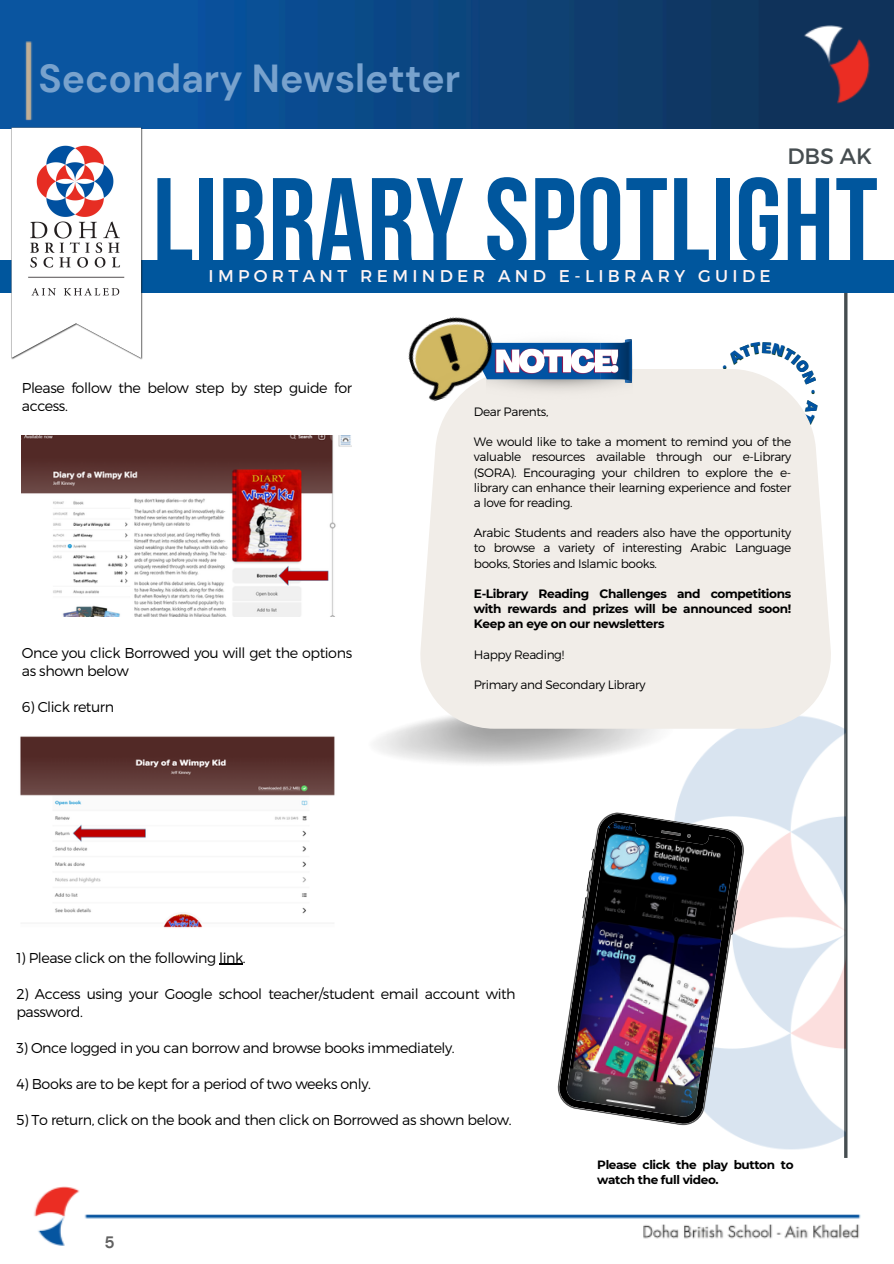
<style>
.page{position:relative;width:894px;height:1264px;background:#fff}
.page>*{position:absolute;margin:0;border:0;box-sizing:border-box;transform-origin:0 0}
.t1{font:118.95px "Bebas Neue Cyrillic";letter-spacing:.01em;color:#00569d}
.t2{font:700 39px "DM Sans";color:#78a2cd}
.t3{font:22.2px "Montserrat";color:#464d50}
.t4{font:16.95px "Montserrat";letter-spacing:.255em;color:#fff5f5}
.t5{font:700 16.5px "DM Sans";color:#616161}
.t6{font:300 14.25px/18px "Montserrat";letter-spacing:-.03em;color:#000}
.t7{font:300 12.15px/15.1px "Montserrat";letter-spacing:-.03em;color:#000;text-align:justify}
.t8{font:700 12.15px/15.1px "Montserrat";letter-spacing:-.03em;color:#000;text-align:justify}
.t9{font:700 12px/15px "Montserrat";letter-spacing:-.03em;color:#000}
</style>
<div class="page">
<img style="left:34px;top:1186px;width:827px;height:60px">
<img style="left:0;top:0;width:893px;height:128px">
<svg style="left:844px;top:293px;width:3px;height:864px;background:#4c5357"></svg>
<div style="left:0;top:260px;width:893px;height:33px;background:#00569d"></div>
<img style="left:11px;top:126px;width:133px;height:234px">
<img style="left:675px;top:690px;width:170px;height:468px">
<img style="left:557px;top:812px;width:186px;height:314px">
<div style="left:420px;top:369px;width:410px;height:359px;background:#f1ede8"></div>
<img style="left:504px;top:383px;width:127px;height:19px">
<svg style="left:504px;top:339px;width:127px;height:44px"></svg>
<img style="left:504px;top:347px;width:115px;height:33px">
<img style="left:408px;top:317px;width:96px;height:87px">
<img style="left:22px;top:435px;width:330px;height:181px">
<img style="left:20px;top:736px;width:315px;height:192px">
<svg style="left:219px;top:963px;width:24px;height:1px"></svg>
<svg style="left:722px;top:369px;width:93px;height:15px"></svg>
<svg style="left:800px;top:400px;width:18px;height:24px"></svg>
<svg style="left:731px;top:430px;width:60px;height:21px"></svg>
<p class="t2" style="left:39px;top:53px;width:423px">Secondary Newsletter</p>
<h3 class="t3" style="left:787px;top:142px;width:86px">DBS AK</h3>
<h1 class="t1" style="left:153px;top:172px;width:726px">LIBRARY SPOTLIGHT</h1>
<h1 class="t4" style="left:208px;top:265px;width:563px">IMPORTANT REMINDER AND E-LIBRARY GUIDE</h1>
<p class="t6" style="left:22px;top:378px;width:331px">Please follow the below step by step guide for access.</p>
<p class="t6" style="left:22px;top:643px;width:331px">Once you click Borrowed you will get the options as shown below</p>
<p class="t6" style="left:22px;top:697px;width:94px">6) Click return</p>
<p class="t7" style="left:474px;top:403px;width:76px">Dear Parents,</p>
<p class="t7" style="left:474px;top:434px;width:319px">We would like to take a moment to remind you of the valuable resources available through our e-Library (SORA). Encouraging your children to explore the e&shy;library can enhance their learning experience and foster a love for reading.</p>
<p class="t7" style="left:474px;top:524px;width:319px">Arabic Students and readers also have the opportunity to browse a variety of interesting Arabic Language books, Stories and Islamic books.</p>
<p class="t8" style="left:474px;top:586px;width:319px">E-Library Reading Challenges and competitions with rewards and prizes will be announced soon!<br>Keep an eye on our newsletters</p>
<p class="t7" style="left:474px;top:646px;width:92px">Happy Reading!</p>
<p class="t7" style="left:474px;top:676px;width:173px">Primary and Secondary Library</p>
<p class="t6" style="left:16px;top:947px;width:231px">1) Please click on the following link.</p>
<p class="t6" style="left:16px;top:983px;width:501px">2) Access using your Google school teacher/student email account with password.</p>
<p class="t6" style="left:16px;top:1037px;width:440px">3) Once logged in you can borrow and browse books immediately.</p>
<p class="t6" style="left:16px;top:1073px;width:356px">4) Books are to be kept for a period of two weeks only.</p>
<p class="t6" style="left:16px;top:1109px;width:496px">5) To return, click on the book and then click on Borrowed as shown below.</p>
<h2 class="t5" style="left:104px;top:1231px;width:12px">5</h2>
<h4 class="t9" style="left:597px;top:1157px;width:198px">Please click the play button to watch the full video.</h4>
</div>
